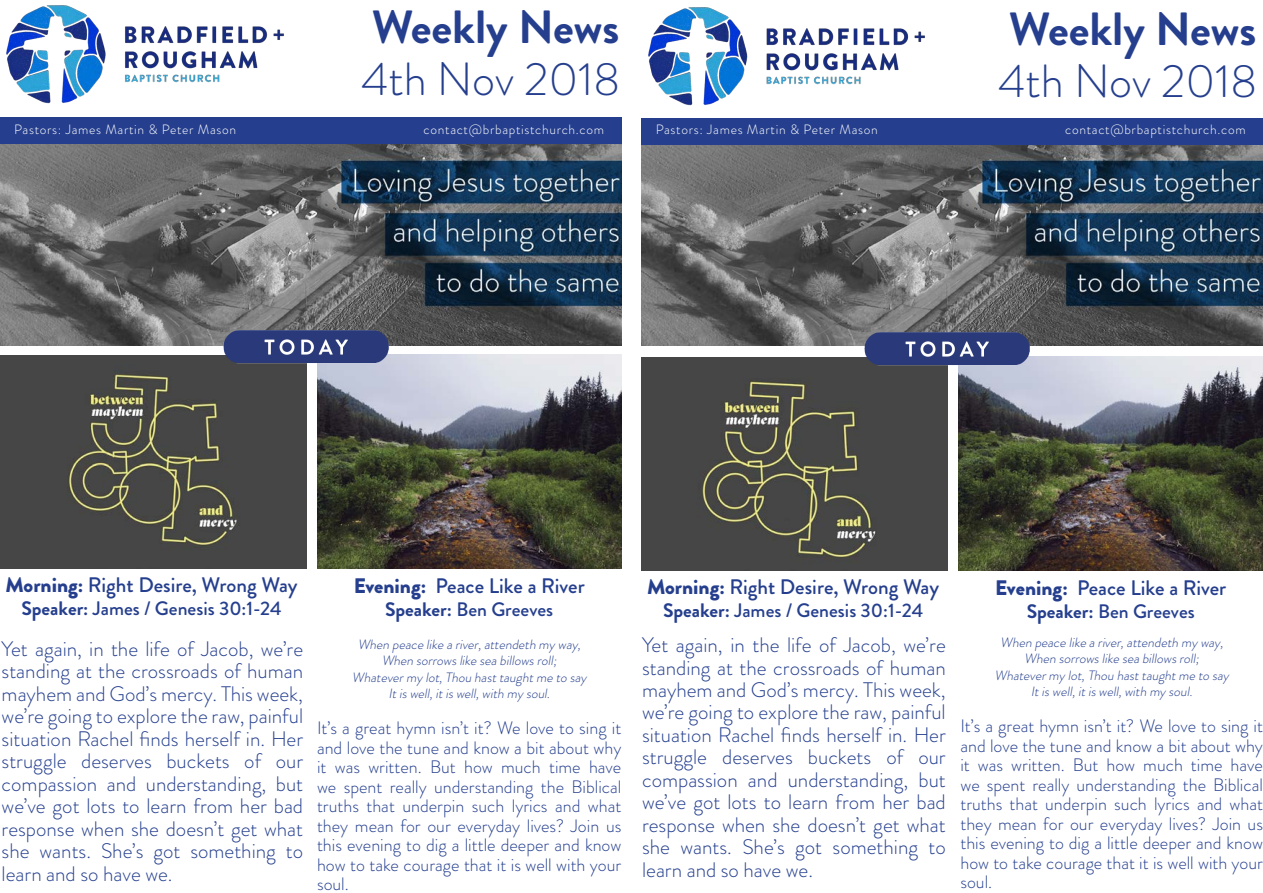
<style>
.page{position:relative;width:1263px;height:893px;background:#fff}
.page>*{position:absolute;margin:0;border:0;box-sizing:border-box;transform-origin:0 0}
.t1{font:300 46.5px "Brandon Grotesque";color:#253f8e}
.t2{font:700 46.5px "Brandon Grotesque";color:#253f8e}
.t3{font:300 21px/22.5px "Brandon Grotesque";color:#253f8e;text-align:justify}
.t4{font:500 21px "Brandon Grotesque";color:#253f8e}
.t5{font:500 19.5px "Brandon Grotesque";color:#253f8e}
.t6{font:300 18px/19.5px "Brandon Grotesque";color:#253f8e;text-align:justify}
.t7{font:italic 300 13.5px "Brandon Grotesque";color:#253f8e}
.t8{font:300 13.5px "Brandon Grotesque";letter-spacing:.05em;color:#fff}
.s1{font-weight:900}
.s2{font-weight:700}
</style>
<div class="page">
<img style="left:642px;top:357px;width:306px;height:214px">
<img style="left:648px;top:7px;width:277px;height:99px">
<img style="left:958px;top:356px;width:305px;height:215px">
<img style="left:642px;top:144px;width:621px;height:202px">
<img style="left:817px;top:320px;width:255px;height:55px">
<div style="left:642px;top:118px;width:621px;height:26px;background:#253f8e"></div>
<img style="left:0;top:355px;width:306px;height:214px">
<img style="left:6px;top:5px;width:278px;height:99px">
<img style="left:317px;top:354px;width:304px;height:215px">
<img style="left:0;top:144px;width:621px;height:201px">
<img style="left:176px;top:318px;width:254px;height:55px">
<div style="left:0;top:118px;width:621px;height:26px;background:#253f8e"></div>
<p class="t2" style="left:372px;top:-6px;width:249px">Weekly News</p>
<p class="t2" style="left:1009px;top:-4px;width:249px">Weekly News</p>
<p class="t1" style="left:361px;top:48px;width:260px">4th Nov 2018</p>
<p class="t1" style="left:998px;top:50px;width:260px">4th Nov 2018</p>
<p class="t8" style="left:14px;top:120px;width:223px">Pastors: James Martin &amp; Peter Mason</p>
<p class="t8" style="left:424px;top:120px;width:182px">contact@brbaptistchurch.com</p>
<p class="t8" style="left:656px;top:120px;width:223px">Pastors: James Martin &amp; Peter Mason</p>
<p class="t8" style="left:1065px;top:120px;width:182px">contact@brbaptistchurch.com</p>
<p class="t4" style="left:6px;top:570px;width:294px"><span class="s1">Morning:</span> Right Desire, Wrong Way</p>
<p class="t5" style="left:22px;top:595px;width:262px"><span class="s2">Speaker:</span> James / Genesis 30:1-24</p>
<p class="t4" style="left:354px;top:571px;width:233px"><span class="s1">Evening:</span> Peace Like a River</p>
<p class="t5" style="left:385px;top:596px;width:170px"><span class="s2">Speaker:</span> Ben Greeves</p>
<p class="t3" style="left:2px;top:637px;width:303px">Yet again, in the life of Jacob, we’re standing at the crossroads of human mayhem and God’s mercy. This week, we’re going to explore the raw, painful situation Rachel finds herself in. Her struggle deserves buckets of our compassion and understanding, but we’ve got lots to learn from her bad response when she doesn’t get what she wants. She’s got something to learn and so have we.</p>
<p class="t7" style="left:358px;top:635px;width:228px">When peace like ariver,attendeth myway,</p>
<p class="t7" style="left:382px;top:651px;width:180px">When sorrowslike seabillowsroll;</p>
<p class="t7" style="left:352px;top:668px;width:239px">Whatevermylot,Thou hasttaughtme to say</p>
<p class="t7" style="left:388px;top:684px;width:166px">Itiswell,itiswell,with mysoul.</p>
<p class="t6" style="left:317px;top:718px;width:306px">It’s a great hymn isn’t it? We love to sing it and love the tune and know a bit about why it was written. But how much time have we spent really understanding the Biblical truths that underpin such lyrics and what they mean for our everyday lives? Join us this evening to dig a little deeper and know how to take courage that it is well with your soul.</p>
<p class="t4" style="left:647px;top:572px;width:294px"><span class="s1">Morning:</span> Right Desire, Wrong Way</p>
<p class="t5" style="left:663px;top:597px;width:262px"><span class="s2">Speaker:</span> James / Genesis 30:1-24</p>
<p class="t4" style="left:995px;top:573px;width:233px"><span class="s1">Evening:</span> Peace Like a River</p>
<p class="t5" style="left:1027px;top:598px;width:170px"><span class="s2">Speaker:</span> Ben Greeves</p>
<p class="t3" style="left:642px;top:634px;width:305px">Yet again, in the life of Jacob, we’re standing at the crossroads of human mayhem and God’s mercy. This week, we’re going to explore the raw, painful situation Rachel finds herself in. Her struggle deserves buckets of our compassion and understanding, but we’ve got lots to learn from her bad response when she doesn’t get what she wants. She’s got something to learn and so have we.</p>
<p class="t7" style="left:1000px;top:633px;width:228px">When peace like ariver,attendeth myway,</p>
<p class="t7" style="left:1024px;top:649px;width:180px">When sorrowslike seabillowsroll;</p>
<p class="t7" style="left:994px;top:666px;width:239px">Whatevermylot,Thou hasttaughtme to say</p>
<p class="t7" style="left:1031px;top:682px;width:166px">Itiswell,itiswell,with mysoul.</p>
<p class="t6" style="left:960px;top:716px;width:304px">It’s a great hymn isn’t it? We love to sing it and love the tune and know a bit about why it was written. But how much time have we spent really understanding the Biblical truths that underpin such lyrics and what they mean for our everyday lives? Join us this evening to dig a little deeper and know how to take courage that it is well with your soul.</p>
</div>
